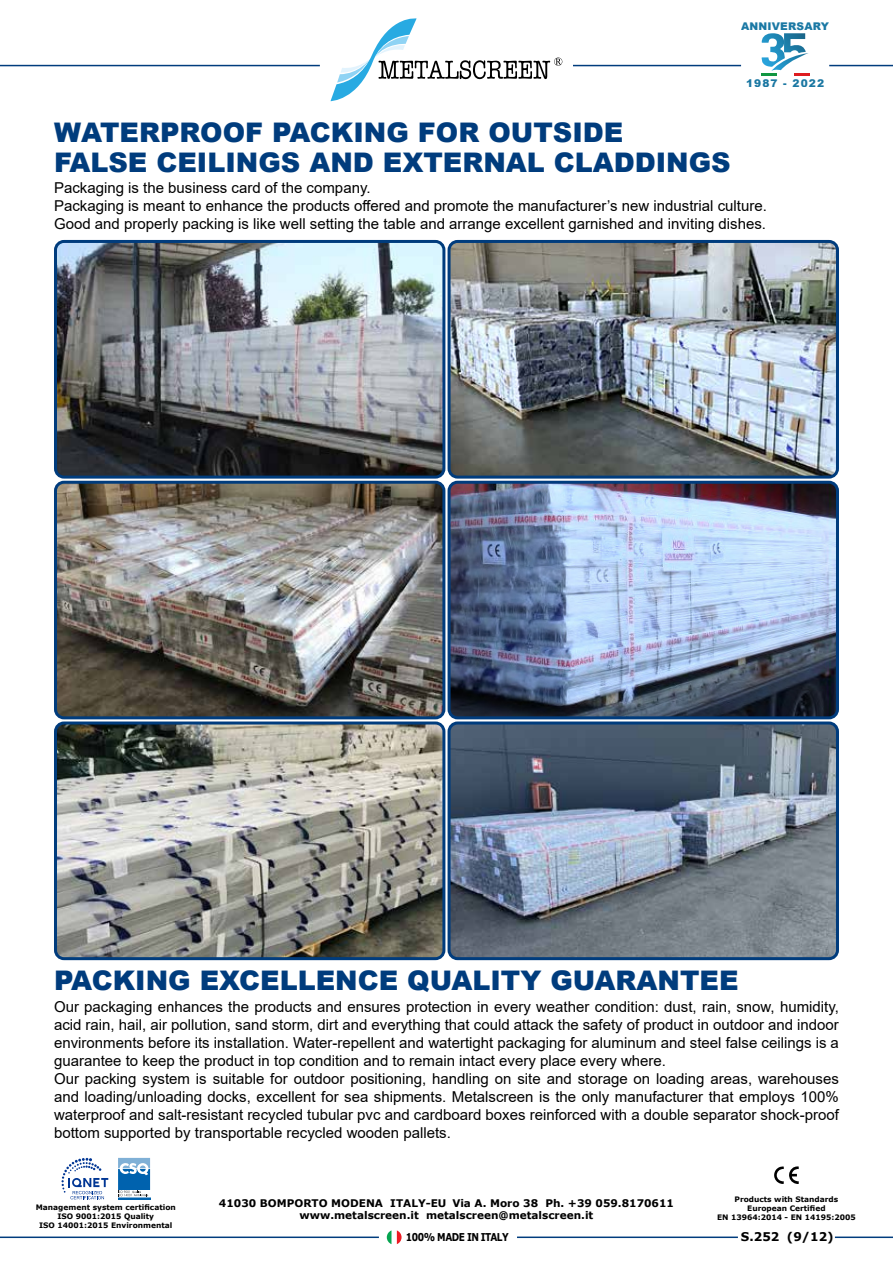
<style>
.page{position:relative;width:893px;height:1263px;background:#fff}
.page>*{position:absolute;margin:0;border:0;box-sizing:border-box;transform-origin:0 0}
.t1{font:900 27px/30px "Arial";color:#003c7d}
.t2{font:15px/18px "Arial";color:#000}
.t3{font:700 12px "Verdana";color:#000}
.t4{font:700 10.8px "Verdana";letter-spacing:-.06em;color:#000;scale:.83 1}
.t5{font:900 10.65px "Arial";letter-spacing:.015em;color:#1a78a4}
.t6{font:900 10.65px "Arial";letter-spacing:.105em;color:#1a77a2}
.t7{font:700 10.5px/12px "Verdana";color:#000;text-align:center}
.t8{font:700 7.5px/9px "Verdana";color:#000;text-align:center}
</style>
<div class="page">
<svg style="left:761px;top:33px;width:48px;height:42px"></svg>
<hr style="left:829px;top:65px;width:64px;height:1px;background:#003c7d">
<hr style="left:0;top:65px;width:320px;height:1px;background:#003c7d">
<svg style="left:330px;top:18px;width:232px;height:83px"></svg>
<hr style="left:573px;top:65px;width:168px;height:1px;background:#003c7d">
<img style="left:58px;top:241px;width:386px;height:234px">
<div style="left:54px;top:240px;width:391px;height:239px;border:3px solid #003c7d;border-radius:9px"></div>
<img style="left:449px;top:241px;width:386px;height:234px">
<div style="left:448px;top:240px;width:391px;height:239px;border:3px solid #003c7d;border-radius:9px"></div>
<img style="left:57px;top:482px;width:387px;height:236px">
<div style="left:54px;top:481px;width:391px;height:238px;border:3px solid #003c7d;border-radius:9px"></div>
<img style="left:449px;top:482px;width:387px;height:236px">
<div style="left:448px;top:481px;width:391px;height:238px;border:3px solid #003c7d;border-radius:9px"></div>
<img style="left:58px;top:725px;width:386px;height:234px">
<div style="left:54px;top:721px;width:391px;height:239px;border:3px solid #003c7d;border-radius:9px"></div>
<img style="left:449px;top:725px;width:386px;height:234px">
<div style="left:448px;top:721px;width:391px;height:239px;border:3px solid #003c7d;border-radius:9px"></div>
<hr style="left:0;top:1236px;width:379px;height:2px;background:#003c7d">
<hr style="left:517px;top:1236px;width:221px;height:2px;background:#003c7d">
<hr style="left:835px;top:1236px;width:58px;height:2px;background:#003c7d">
<svg style="left:387px;top:1230px;width:14px;height:14px"></svg>
<svg style="left:397px;top:1230px;width:5px;height:14px"></svg>
<svg style="left:387px;top:1230px;width:4px;height:14px"></svg>
<svg style="left:774px;top:1166px;width:25px;height:18px"></svg>
<svg style="left:61px;top:1158px;width:47px;height:41px"></svg>
<hr style="left:118px;top:1198px;width:32px;height:1px;background:#0062ae">
<hr style="left:118px;top:1197px;width:32px;height:1px;background:#80b0d6">
<svg style="left:118px;top:1158px;width:32px;height:38px"></svg>
<p class="t5" style="left:741px;top:19px;width:89px">ANNIVERSARY</p>
<p class="t6" style="left:746px;top:75px;width:80px">1987 - 2022</p>
<h1 class="t1" style="left:54px;top:116px;width:678px">WATERPROOF PACKING FOR OUTSIDE<br>FALSE CEILINGS AND EXTERNAL CLADDINGS</h1>
<p class="t2" style="left:54px;top:179px;width:714px">Packaging is the business card of the company.<br>Packaging is meant to enhance the products offered and promote the manufacturer’s new industrial culture.<br>Good and properly packing is like well setting the table and arrange excellent garnished and inviting dishes.</p>
<h1 class="t1" style="left:54px;top:965px;width:686px">PACKING EXCELLENCE QUALITY GUARANTEE</h1>
<p class="t2" style="left:54px;top:997px;width:786px">Our packaging enhances the products and ensures protection in every weather condition: dust, rain, snow, humidity, acid rain, hail, air pollution, sand storm, dirt and everything that could attack the safety of product in outdoor and indoor environments before its installation. Water-repellent and watertight packaging for aluminum and steel false ceilings is a guarantee to keep the product in top condition and to remain intact every place every where.<br>Our packing system is suitable for outdoor positioning, handling on site and storage on loading areas, warehouses and loading/unloading docks, excellent for sea shipments. Metalscreen is the only manufacturer that employs 100% waterproof and salt-resistant recycled tubular pvc and cardboard boxes reinforced with a double separator shock-proof bottom supported by transportable recycled wooden pallets.</p>
<p class="t8" style="left:36px;top:1202px;width:142px">Management system certification<br>ISO 9001:2015 Quality<br>ISO 14001:2015 Environmental</p>
<p class="t7" style="left:219px;top:1197px;width:457px">41030 BOMPORTO MODENA ITALY-EU Via A. Moro 38 Ph. +39 059.8170611 www.metalscreen.it metalscreen@metalscreen.it</p>
<p class="t8" style="left:717px;top:1194px;width:140px">Products with Standards<br>European Certified<br>EN 13964:2014 - EN 14195:2005</p>
<p class="t4" style="left:406px;top:1229px;width:125px">100% MADE IN ITALY</p>
<p class="t3" style="left:741px;top:1228px;width:94px">S.252 (9/12)</p>
</div>
